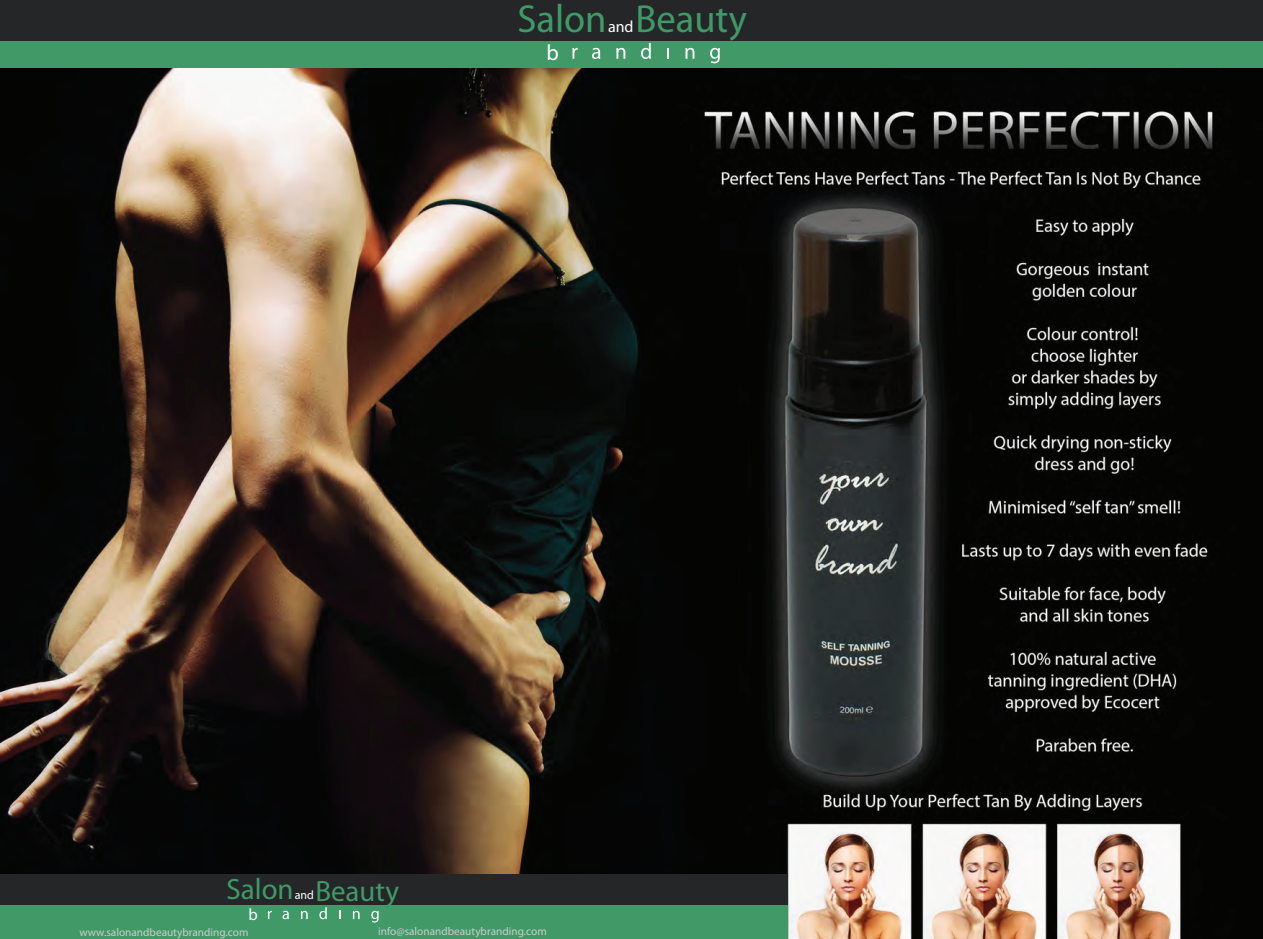
<style>
.page{position:relative;width:1263px;height:939px;background:#fff}
.page>*{position:absolute;margin:0;border:0;box-sizing:border-box;transform-origin:0 0}
.t1{font:500 39.15px "Myriad Apple";color:#3f9a68}
.t2{font:500 29.4px "Myriad Apple";color:#3f9a68}
.t3{font:500 22.2px "Myriad Apple";color:#fff}
.t4{font:500 16.65px "Myriad Apple";color:#fff}
.t5{font:500 16.2px "Myriad Apple";color:#fff}
.t6{font:500 12.15px "Myriad Apple";color:#fff}
.t7{font:11.25px "Myriad Pro";color:#cccccb}
</style>
<div class="page">
<img style="left:0;top:68px;width:1262px;height:870px">
<div style="left:0;top:874px;width:787px;height:31px;background:#252628"></div>
<div style="left:0;top:905px;width:787px;height:33px;background:#419968"></div>
<svg style="left:268px;top:910px;width:4px;height:9px"></svg>
<svg style="left:282px;top:910px;width:7px;height:9px"></svg>
<svg style="left:301px;top:910px;width:7px;height:9px"></svg>
<svg style="left:319px;top:907px;width:8px;height:12px"></svg>
<svg style="left:353px;top:910px;width:6px;height:9px"></svg>
<svg style="left:371px;top:910px;width:8px;height:12px"></svg>
<svg style="left:339px;top:910px;width:2px;height:9px"></svg>
<div style="left:0;top:0;width:1262px;height:41px;background:#252628"></div>
<div style="left:0;top:41px;width:1262px;height:27px;background:#419968"></div>
<svg style="left:572px;top:48px;width:5px;height:11px"></svg>
<svg style="left:592px;top:48px;width:8px;height:11px"></svg>
<svg style="left:616px;top:48px;width:9px;height:11px"></svg>
<svg style="left:641px;top:43px;width:10px;height:16px"></svg>
<svg style="left:685px;top:48px;width:9px;height:11px"></svg>
<svg style="left:710px;top:48px;width:10px;height:15px"></svg>
<svg style="left:667px;top:48px;width:2px;height:11px"></svg>
<h1 class="t1" style="left:517px;top:-5px;width:91px">Salon</h1>
<h1 class="t1" style="left:635px;top:-5px;width:113px">Beauty</h1>
<h3 class="t5" style="left:608px;top:17px;width:27px">and</h3>
<h3 class="t3" style="left:546px;top:38px;width:14px">b</h3>
<h2 class="t2" style="left:226px;top:870px;width:69px">Salon</h2>
<p class="t6" style="left:295px;top:887px;width:21px">and</p>
<h2 class="t2" style="left:315px;top:872px;width:85px">Beauty</h2>
<h3 class="t4" style="left:248px;top:903px;width:11px">b</h3>
<p class="t7" style="left:79px;top:924px;width:171px">www.salonandbeautybranding.com</p>
<p class="t7" style="left:378px;top:924px;width:170px">info@salonandbeautybranding.com</p>
</div>
